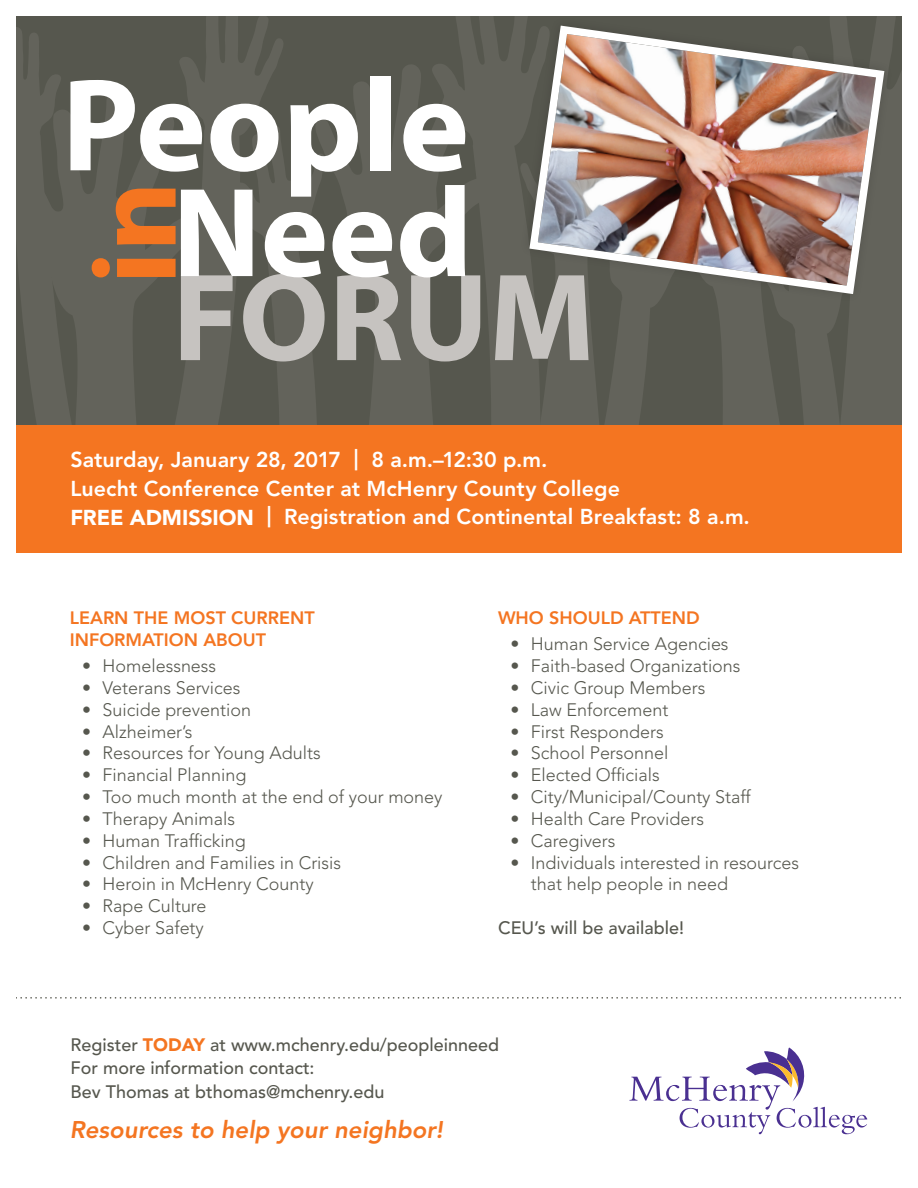
<style>
.page{position:relative;width:918px;height:1188px;background:#fff}
.page>*{position:absolute;margin:0;border:0;box-sizing:border-box;transform-origin:0 0}
.t1{font:italic 800 24px "Avenir LT Std";color:#f47521}
.Bold{font:800 21.45px "Avenir LT Std";color:#fff}
.t2{font:300 18px/21.9px "Avenir LT";color:#56574e}
.t3{font:500 18px "Avenir LT Std";color:#56574e}
.t4{font:800 18px/21.9px "Avenir";color:#f47521}
.s1{font-weight:900}
.s2{font-weight:900;color:#f47521}
</style>
<div class="page">
<div style="left:0;top:424px;width:918px;height:129px;background:#f47521"></div>
<svg style="left:171px;top:16px;width:113px;height:11px"></svg>
<svg style="left:432px;top:16px;width:86px;height:114px;background:#5f5f57"></svg>
<svg style="left:816px;top:16px;width:86px;height:408px;background:#616159"></svg>
<svg style="left:693px;top:305px;width:123px;height:119px;background:#5d5d55"></svg>
<svg style="left:480px;top:64px;width:18px;height:360px;background:#5f5f57"></svg>
<svg style="left:495px;top:130px;width:198px;height:294px;background:#6d6d65"></svg>
<svg style="left:16px;top:27px;width:464px;height:397px"></svg>
<svg style="left:629px;top:1047px;width:238px;height:87px"></svg>
<svg style="left:518px;top:16px;width:378px;height:289px;background:#64645c"></svg>
<img style="left:525px;top:21px;width:364px;height:277px">
<svg style="left:16px;top:997px;width:885px;height:2px"></svg>
<div style="left:0;top:0;width:16px;height:1188px;background:#fff"></div>
<div style="left:902px;top:0;width:16px;height:1188px;background:#fff"></div>
<p class="Bold" style="left:70px;top:447px;width:479px">Saturday, January 28, 2017 | 8 a.m.–12:30 p.m.</p>
<p class="Bold" style="left:70px;top:476px;width:551px">Luecht Conference Center at McHenry County College</p>
<p class="Bold" style="left:70px;top:504px;width:681px"><span class="s1">FREE ADMISSION</span> | Registration and Continental Breakfast: 8 a.m.</p>
<p class="t4" style="left:70px;top:607px;width:246px">LEARN THE MOST CURRENT<br>INFORMATION ABOUT</p>
<p class="t2" style="left:82px;top:655px;width:136px">• Homelessness</p>
<p class="t2" style="left:82px;top:677px;width:160px">• Veterans Services</p>
<p class="t2" style="left:82px;top:699px;width:170px">• Suicide prevention</p>
<p class="t2" style="left:82px;top:720px;width:112px">• Alzheimer’s</p>
<p class="t2" style="left:82px;top:742px;width:240px">• Resources for Young Adults</p>
<p class="t2" style="left:82px;top:764px;width:166px">• Financial Planning</p>
<p class="t2" style="left:82px;top:786px;width:362px">• Too much month at the end of your money</p>
<p class="t2" style="left:82px;top:808px;width:154px">• Therapy Animals</p>
<p class="t2" style="left:82px;top:830px;width:165px">• Human Trafficking</p>
<p class="t2" style="left:82px;top:852px;width:260px">• Children and Families in Crisis</p>
<p class="t2" style="left:82px;top:873px;width:233px">• Heroin in McHenry County</p>
<p class="t2" style="left:82px;top:895px;width:126px">• Rape Culture</p>
<p class="t2" style="left:82px;top:917px;width:123px">• Cyber Safety</p>
<p class="t4" style="left:498px;top:607px;width:203px">WHO SHOULD ATTEND</p>
<p class="t2" style="left:511px;top:633px;width:220px">• Human Service Agencies</p>
<p class="t2" style="left:511px;top:655px;width:232px">• Faith-based Organizations</p>
<p class="t2" style="left:511px;top:677px;width:196px">• Civic Group Members</p>
<p class="t2" style="left:511px;top:699px;width:159px">• Law Enforcement</p>
<p class="t2" style="left:511px;top:720px;width:155px">• First Responders</p>
<p class="t2" style="left:511px;top:742px;width:159px">• School Personnel</p>
<p class="t2" style="left:511px;top:764px;width:151px">• Elected Officials</p>
<p class="t2" style="left:511px;top:786px;width:242px">• City/Municipal/County Staff</p>
<p class="t2" style="left:511px;top:808px;width:195px">• Health Care Providers</p>
<p class="t2" style="left:511px;top:830px;width:107px">• Caregivers</p>
<p class="t2" style="left:531px;top:852px;width:270px;text-indent:-20px">• Individuals interested in resources that help people in need</p>
<p class="t3" style="left:498px;top:918px;width:188px">CEU’s will be available!</p>
<p class="t3" style="left:71px;top:1034px;width:430px">Register <span class="s2">TODAY</span> at www.mchenry.edu/peopleinneed</p>
<p class="t3" style="left:71px;top:1058px;width:246px">For more information contact:</p>
<p class="t3" style="left:71px;top:1081px;width:315px">Bev Thomas at bthomas@mchenry.edu</p>
<p class="t1" style="left:70px;top:1115px;width:375px">Resources to help your neighbor!</p>
</div>
